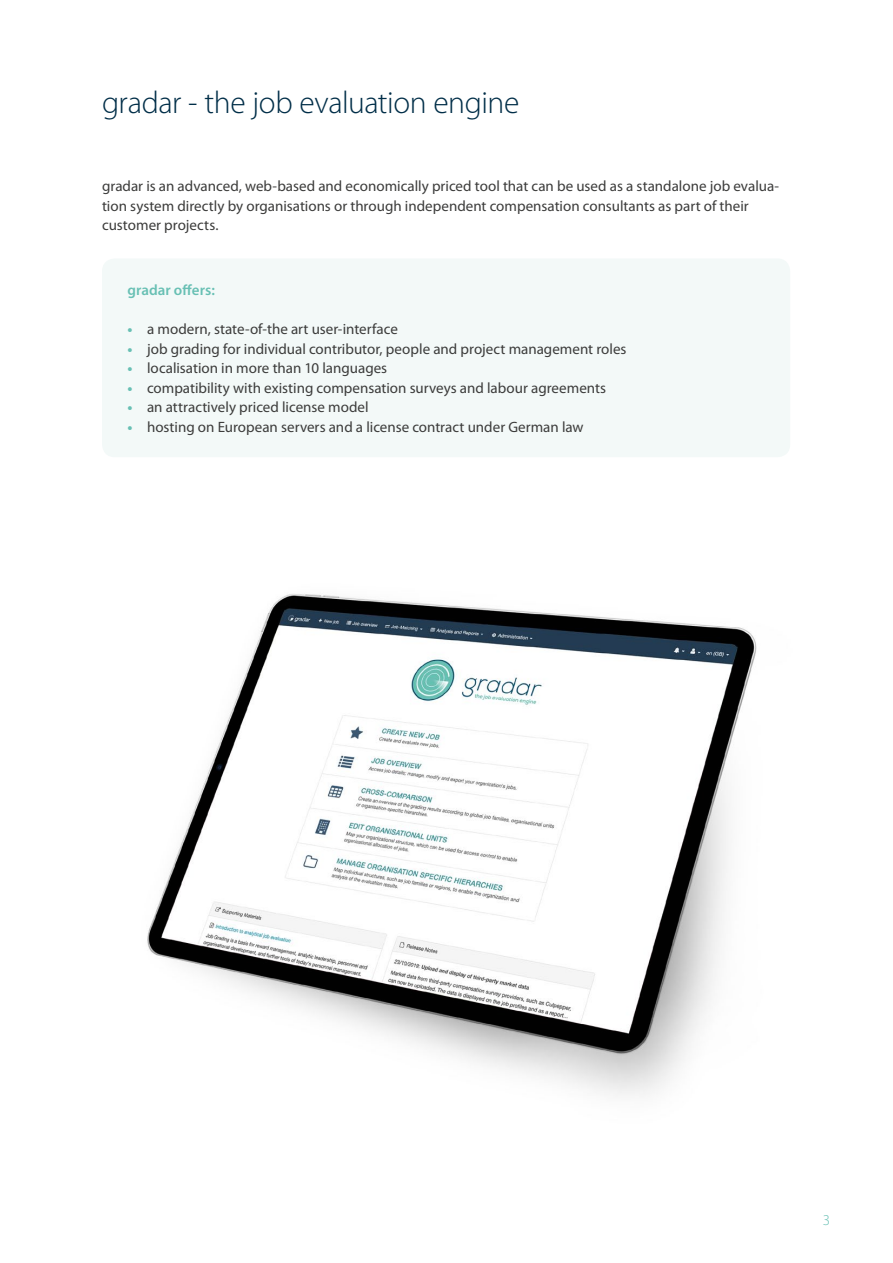
<style>
.page{position:relative;width:893px;height:1263px;background:#fff}
.page>*{position:absolute;margin:0;border:0;box-sizing:border-box;transform-origin:0 0}
.t1{font:300 31.5px "Myriad Pro";letter-spacing:-.015em;color:#002e48}
.t2{font:15px/19.5px "Myriad Pro";color:#3c3c3b}
.t3{font:600 15px "Myriad Pro";color:#68c0b4}
.t4{font:300 15px "Myriad Pro";color:#68c0b4}
.s1{font-weight:700;color:#68c0b4}
</style>
<div class="page">
<div style="left:102px;top:258px;width:688px;height:199px;background:#f3f9f8;border-radius:13px"></div>
<img style="left:147px;top:594px;width:610px;height:502px">
<h1 class="t1" style="left:102px;top:85px;width:419px">gradar - the job evaluation engine</h1>
<p class="t2" style="left:102px;top:177px;width:679px">gradar is an advanced, web-based and economically priced tool that can be used as a standalone job evalua&shy;tion system directly by organisations or through independent compensation consultants as part of their customer projects.</p>
<p class="t3" style="left:128px;top:282px;width:89px">gradar offers:</p>
<p class="t2" style="left:128px;top:320px;width:272px"><span class="s1">•</span> a modern, state-of-the art user-interface</p>
<p class="t2" style="left:128px;top:339px;width:500px"><span class="s1">•</span> job grading for individual contributor, people and project management roles</p>
<p class="t2" style="left:128px;top:359px;width:261px"><span class="s1">•</span> localisation in more than 10 languages</p>
<p class="t2" style="left:128px;top:378px;width:480px"><span class="s1">•</span> compatibility with existing compensation surveys and labour agreements</p>
<p class="t2" style="left:128px;top:398px;width:243px"><span class="s1">•</span> an attractively priced license model</p>
<p class="t2" style="left:128px;top:417px;width:457px"><span class="s1">•</span> hosting on European servers and a license contract under German law</p>
<p class="t4" style="left:823px;top:1211px;width:9px">3</p>
</div>
